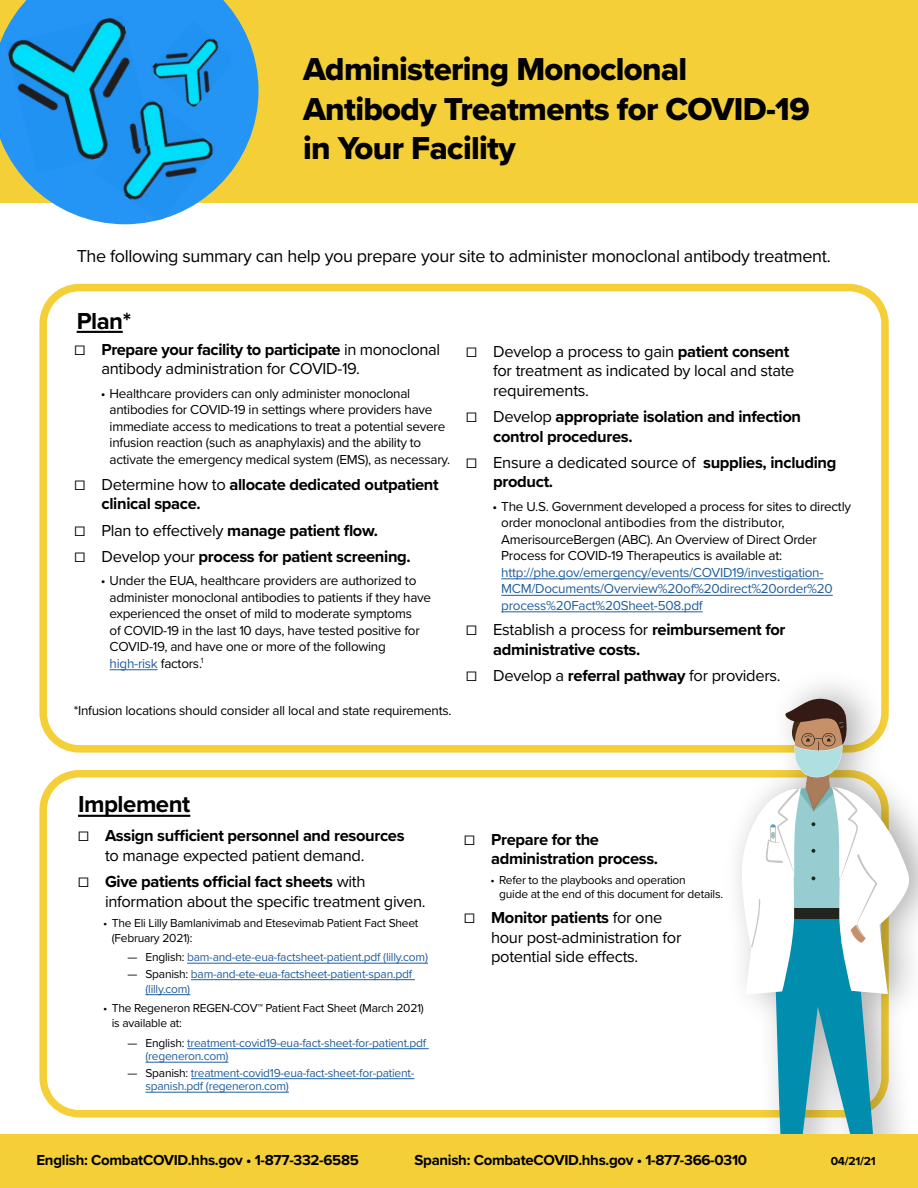
<style>
.page{position:relative;width:918px;height:1188px;background:#fff}
.page>*{position:absolute;margin:0;border:0;box-sizing:border-box;transform-origin:0 0}
.t1{font:33px/39.5px "Proxima Nova Extrabld";letter-spacing:-.02em;color:#000}
.t2{font:700 24px "Proxima Nova";letter-spacing:-.02em;color:#000}
.t3{font:18px "Proxima Nova";letter-spacing:-.02em;color:#000}
.t4{font:16.5px/19.5px "Proxima Nova";letter-spacing:-.02em;color:#000}
.t5{font:700 16.5px/19.5px "Proxima Nova";letter-spacing:-.02em;color:#000}
.t6{font:700 15px "Proxima Nova";letter-spacing:-.02em;color:#000}
.t7{font:13.5px/16.5px "Proxima Nova";letter-spacing:-.02em;color:#000}
.t8{font:12px/13.5px "Proxima Nova";letter-spacing:-.02em;color:#215e9e}
.t9{font:12px/15px "Proxima Nova";letter-spacing:-.02em;color:#000}
.t10{font:700 12px "Proxima Nova";color:#000}
.s1{font-weight:700}
.s2{font-weight:400}
.s3{color:#215e9e}
.s4{color:#000}
</style>
<div class="page">
<div style="left:39px;top:770px;width:850px;height:347px;border:8px solid #f4cf38;border-radius:36px"></div>
<div style="left:0;top:0;width:918px;height:202px;background:#f4cf38"></div>
<div style="left:39px;top:284px;width:850px;height:469px;border:8px solid #f4cf38;border-radius:36px"></div>
<hr style="left:110px;top:669px;width:48px;height:1px;background:#215e9e">
<hr style="left:501px;top:578px;width:323px;height:1px;background:#215e9e">
<hr style="left:501px;top:595px;width:332px;height:1px;background:#215e9e">
<hr style="left:501px;top:611px;width:202px;height:1px;background:#215e9e">
<hr style="left:77px;top:331px;width:46px;height:2px;background:#000">
<svg style="left:0;top:0;width:259px;height:224px;fill:#2494f5"></svg>
<img style="left:5px;top:15px;width:139px;height:158px">
<img style="left:94px;top:98px;width:123px;height:122px">
<img style="left:106px;top:105px;width:48px;height:51px">
<img style="left:150px;top:21px;width:81px;height:87px">
<div style="left:0;top:1134px;width:918px;height:54px;background:#f4cf38"></div>
<hr style="left:187px;top:963px;width:241px;height:1px;background:#215e9e">
<hr style="left:191px;top:979px;width:224px;height:1px;background:#215e9e">
<hr style="left:146px;top:994px;width:44px;height:1px;background:#215e9e">
<hr style="left:187px;top:1048px;width:242px;height:1px;background:#215e9e">
<hr style="left:146px;top:1062px;width:82px;height:1px;background:#215e9e">
<hr style="left:191px;top:1078px;width:223px;height:1px;background:#215e9e">
<hr style="left:146px;top:1092px;width:143px;height:1px;background:#215e9e">
<hr style="left:78px;top:815px;width:112px;height:2px;background:#000">
<div style="left:723px;top:666px;width:195px;height:468px;background:#000;opacity:.32"></div>
<svg style="left:739px;top:699px;width:179px;height:435px"></svg>
<p class="t1" style="left:303px;top:49px;width:508px">Administering Monoclonal<br>Antibody Treatments for COVID-19 in Your Facility</p>
<p class="t3" style="left:77px;top:243px;width:756px">The following summary can help you prepare your site to administer monoclonal antibody treatment.</p>
<p class="t2" style="left:77px;top:303px;width:56px">Plan*</p>
<p class="t4" style="left:102px;top:339px;width:340px;text-indent:-27px">☐ <span class="s1">Prepare your facility to participate</span> in monoclonal antibody administration for COVID-19.</p>
<p class="t7" style="left:110px;top:384px;width:342px;text-indent:-9px">• Healthcare providers can only administer monoclonal antibodies for COVID-19 in settings where providers have immediate access to medications to treat a potential severe infusion reaction (such as anaphylaxis) and the ability to activate the emergency medical system (EMS), as necessary.</p>
<p class="t5" style="left:102px;top:474px;width:339px;text-indent:-27px"><span class="s2">☐ Determine how to</span> allocate dedicated outpatient clinical space.</p>
<p class="t4" style="left:75px;top:520px;width:305px">☐ Plan to effectively <span class="s1">manage patient flow.</span></p>
<p class="t5" style="left:75px;top:546px;width:338px"><span class="s2">☐ Develop your</span> process for patient screening.</p>
<p class="t7" style="left:110px;top:572px;width:323px;text-indent:-9px">• Under the EUA, healthcare providers are authorized to administer monoclonal antibodies to patients if they have experienced the onset of mild to moderate symptoms<br>of COVID-19 in the last 10 days, have tested positive for COVID-19, and have one or more of the following <span class="s3">high-risk</span> factors.<sup>1</sup></p>
<p class="t7" style="left:74px;top:702px;width:379px">*Infusion locations should consider all local and state requirements.</p>
<p class="t4" style="left:493px;top:341px;width:303px;text-indent:-27px">☐ Develop a process to gain <span class="s1">patient consent </span>for treatment as indicated by local and state requirements.</p>
<p class="t5" style="left:493px;top:407px;width:309px;text-indent:-27px"><span class="s2">☐ Develop</span> appropriate isolation and infection control procedures.</p>
<p class="t5" style="left:493px;top:452px;width:345px;text-indent:-27px"><span class="s2">☐ Ensure a dedicated source of</span> supplies, including product.</p>
<p class="t7" style="left:501px;top:497px;width:351px;text-indent:-9px">• The U.S. Government developed a process for sites to directly order monoclonal antibodies from the distributor, AmerisourceBergen (ABC). An Overview of Direct Order Process for COVID-19 Therapeutics is available at: <span class="s3">http://phe.gov/emergency/events/COVID19/investigation-MCM/Documents/Overview%20of%20direct%20order%20 process%20Fact%20Sheet-508.pdf</span></p>
<p class="t5" style="left:493px;top:620px;width:294px;text-indent:-27px"><span class="s2">☐ Establish a process for</span> reimbursement for administrative costs.</p>
<p class="t4" style="left:466px;top:665px;width:316px">☐ Develop a <span class="s1">referral pathway</span> for providers.</p>
<p class="t2" style="left:78px;top:787px;width:114px">Implement</p>
<p class="t5" style="left:105px;top:826px;width:301px;text-indent:-27px"><span class="s2">☐</span> Assign sufficient personnel and resources <span class="s2">to manage expected patient demand.</span></p>
<p class="t4" style="left:105px;top:871px;width:322px;text-indent:-27px">☐ <span class="s1">Give patients official fact sheets</span> with information about the specific treatment given.</p>
<p class="t9" style="left:112px;top:915px;width:308px;text-indent:-9px">• The Eli Lilly Bamlanivimab and Etesevimab Patient Fact Sheet (February 2021):</p>
<p class="t8" style="left:128px;top:950px;width:302px"><span class="s4">— English:</span> bam-and-ete-eua-factsheet-patient.pdf (lilly.com)</p>
<p class="t8" style="left:146px;top:966px;width:268px;line-height:15px;text-indent:-18px"><span class="s4">— Spanish:</span> bam-and-ete-eua-factsheet-patient-span.pdf (lilly.com)</p>
<p class="t9" style="left:112px;top:1000px;width:314px;text-indent:-9px">• The Regeneron REGEN-COV™ Patient Fact Sheet (March 2021) is available at:</p>
<p class="t8" style="left:146px;top:1036px;width:282px;text-indent:-18px"><span class="s4">— English:</span> treatment-covid19-eua-fact-sheet-for-patient.pdf (regeneron.com)</p>
<p class="t8" style="left:146px;top:1066px;width:270px;text-indent:-18px"><span class="s4">— Spanish:</span> treatment-covid19-eua-fact-sheet-for-patient&shy;spanish.pdf (regeneron.com)</p>
<p class="t5" style="left:491px;top:829px;width:169px;text-indent:-27px"><span class="s2">☐</span> Prepare for the administration process.</p>
<p class="t9" style="left:499px;top:873px;width:225px;line-height:13.5px;text-indent:-9px">• Refer to the playbooks and operation<br>guide at the end of this document for details.</p>
<p class="t4" style="left:491px;top:907px;width:192px;text-indent:-27px">☐ <span class="s1">Monitor patients</span> for one hour post-administration for potential side effects.</p>
<p class="t6" style="left:37px;top:1148px;width:324px">English: CombatCOVID.hhs.gov • 1-877-332-6585</p>
<p class="t6" style="left:415px;top:1148px;width:334px">Spanish: CombateCOVID.hhs.gov • 1-877-366-0310</p>
<p class="t10" style="left:831px;top:1152px;width:47px">04/21/21</p>
</div>
